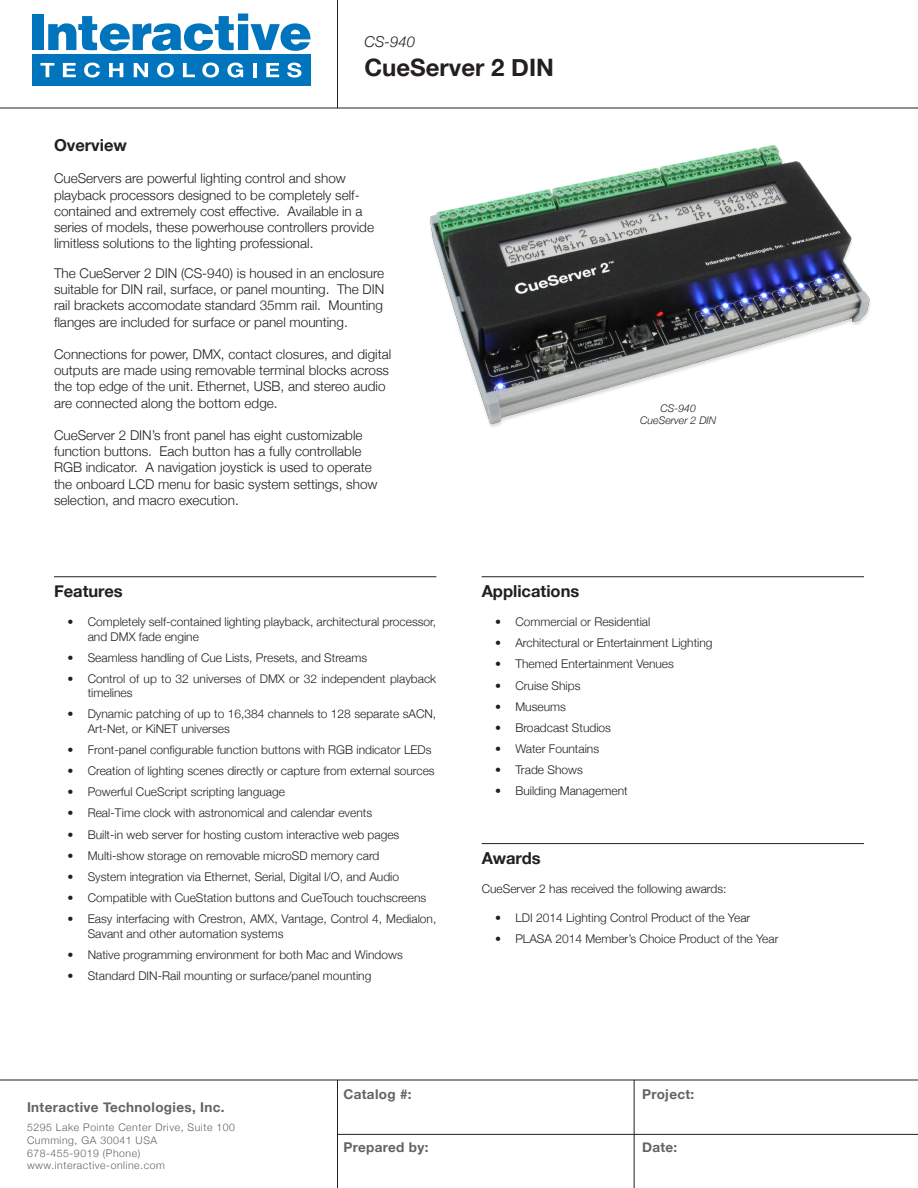
<style>
.page{position:relative;width:918px;height:1188px;background:#fff}
.page>*{position:absolute;margin:0;border:0;box-sizing:border-box;transform-origin:0 0}
.t1{font:700 24px "Helvetica Neue";color:#231f20}
.t2{font:700 16.5px "Helvetica Neue";color:#231f20}
.t3{font:italic 300 15px "Helvetica Neue";color:#231f20}
.t4{font:300 13.5px/16.2px "Helvetica Neue";color:#231f20}
.t5{font:700 13.5px "Helvetica Neue";letter-spacing:.025em;color:#636366}
.t6{font:300 12px/14.4px "Helvetica Neue";color:#231f20}
.t7{font:300 10.5px "Helvetica Neue";letter-spacing:.05em;color:#636366}
.t8{font:italic 300 10.5px "Helvetica Neue";color:#231f20}
</style>
<div class="page">
<div style="left:32px;top:14px;width:11px;height:36px;background:#0074bc"></div>
<svg style="left:48px;top:14px;width:262px;height:37px"></svg>
<div style="left:32px;top:54px;width:278px;height:32px;background:#0074bc"></div>
<svg style="left:40px;top:63px;width:14px;height:14px"></svg>
<svg style="left:63px;top:63px;width:13px;height:14px"></svg>
<svg style="left:84px;top:63px;width:16px;height:15px"></svg>
<svg style="left:109px;top:63px;width:14px;height:14px"></svg>
<svg style="left:134px;top:63px;width:14px;height:14px"></svg>
<svg style="left:157px;top:63px;width:17px;height:15px"></svg>
<svg style="left:183px;top:63px;width:12px;height:14px"></svg>
<svg style="left:202px;top:63px;width:17px;height:15px"></svg>
<svg style="left:227px;top:63px;width:16px;height:15px"></svg>
<hr style="left:253px;top:63px;width:3px;height:14px;background:#fff">
<svg style="left:266px;top:63px;width:13px;height:14px"></svg>
<svg style="left:287px;top:63px;width:14px;height:15px"></svg>
<hr style="left:0;top:108px;width:918px;height:1px;background:#231f20">
<hr style="left:337px;top:0;width:1px;height:108px;background:#231f20">
<hr style="left:0;top:1080px;width:918px;height:1px;background:#231f20">
<hr style="left:337px;top:1134px;width:581px;height:1px;background:#231f20">
<hr style="left:337px;top:1080px;width:1px;height:108px;background:#231f20">
<hr style="left:634px;top:1080px;width:1px;height:108px;background:#231f20">
<hr style="left:54px;top:576px;width:382px;height:1px;background:#231f20">
<hr style="left:482px;top:576px;width:382px;height:1px;background:#231f20">
<hr style="left:482px;top:843px;width:382px;height:1px;background:#231f20">
<img style="left:429px;top:145px;width:442px;height:282px">
<p class="t3" style="left:364px;top:30px;width:52px">CS-940</p>
<p class="t1" style="left:364px;top:48px;width:191px">CueServer 2 DIN</p>
<p class="t2" style="left:54px;top:132px;width:75px">Overview</p>
<p class="t4" style="left:54px;top:170px;width:322px">CueServers are powerful lighting control and show playback processors designed to be completely self&shy;contained and extremely cost effective. Available in a series of models, these powerhouse controllers provide limitless solutions to the lighting professional.</p>
<p class="t4" style="left:54px;top:264px;width:332px;text-align:justify">The CueServer 2 DIN (CS-940) is housed in an enclosure suitable for DIN rail, surface, or panel mounting. The DIN rail brackets accomodate standard 35mm rail. Mounting flanges are included for surface or panel mounting.</p>
<p class="t4" style="left:54px;top:345px;width:339px">Connections for power, DMX, contact closures, and digital outputs are made using removable terminal blocks across the top edge of the unit. Ethernet, USB, and stereo audio are connected along the bottom edge.</p>
<p class="t4" style="left:54px;top:426px;width:310px">CueServer 2 DIN’s front panel has eight customizable function buttons. Each button has a fully controllable</p>
<p class="t4" style="left:54px;top:458px;width:319px">RGB indicator. A navigation joystick is used to operate</p>
<p class="t4" style="left:54px;top:475px;width:325px">the onboard LCD menu for basic system settings, show selection, and macro execution.</p>
<p class="t8" style="left:661px;top:400px;width:37px">CS-940</p>
<p class="t8" style="left:640px;top:412px;width:78px">CueServer 2 DIN</p>
<p class="t2" style="left:54px;top:579px;width:70px">Features</p>
<p class="t6" style="left:88px;top:614px;width:350px;text-indent:-20px">• Completely self-contained lighting playback, architectural processor, and DMX fade engine</p>
<p class="t6" style="left:68px;top:649px;width:301px">• Seamless handling of Cue Lists, Presets, and Streams</p>
<p class="t6" style="left:88px;top:671px;width:350px;text-indent:-20px">• Control of up to 32 universes of DMX or 32 independent playback timelines</p>
<p class="t6" style="left:88px;top:706px;width:350px;text-indent:-20px">• Dynamic patching of up to 16,384 channels to 128 separate sACN,<br>Art-Net, or KiNET universes</p>
<p class="t6" style="left:68px;top:742px;width:366px">• Front-panel configurable function buttons with RGB indicator LEDs</p>
<p class="t6" style="left:68px;top:763px;width:369px">• Creation of lighting scenes directly or capture from external sources</p>
<p class="t6" style="left:68px;top:784px;width:219px">• Powerful CueScript scripting language</p>
<p class="t6" style="left:68px;top:805px;width:306px">• Real-Time clock with astronomical and calendar events</p>
<p class="t6" style="left:68px;top:826px;width:333px">• Built-in web server for hosting custom interactive web pages</p>
<p class="t6" style="left:68px;top:847px;width:313px">• Multi-show storage on removable microSD memory card</p>
<p class="t6" style="left:68px;top:869px;width:333px">• System integration via Ethernet, Serial, Digital I/O, and Audio</p>
<p class="t6" style="left:68px;top:890px;width:360px">• Compatible with CueStation buttons and CueTouch touchscreens</p>
<p class="t6" style="left:88px;top:911px;width:350px;text-indent:-20px">• Easy interfacing with Crestron, AMX, Vantage, Control 4, Medialon,<br>Savant and other automation systems</p>
<p class="t6" style="left:68px;top:946px;width:337px">• Native programming environment for both Mac and Windows</p>
<p class="t6" style="left:68px;top:968px;width:305px">• Standard DIN-Rail mounting or surface/panel mounting</p>
<p class="t2" style="left:482px;top:579px;width:99px">Applications</p>
<p class="t6" style="left:495px;top:614px;width:157px">• Commercial or Residential</p>
<p class="t6" style="left:495px;top:635px;width:219px">• Architectural or Entertainment Lighting</p>
<p class="t6" style="left:495px;top:656px;width:180px">• Themed Entertainment Venues</p>
<p class="t6" style="left:495px;top:677px;width:87px">• Cruise Ships</p>
<p class="t6" style="left:495px;top:698px;width:72px">• Museums</p>
<p class="t6" style="left:495px;top:720px;width:117px">• Broadcast Studios</p>
<p class="t6" style="left:495px;top:741px;width:106px">• Water Fountains</p>
<p class="t6" style="left:495px;top:762px;width:89px">• Trade Shows</p>
<p class="t6" style="left:495px;top:783px;width:134px">• Building Management</p>
<p class="t2" style="left:482px;top:845px;width:60px">Awards</p>
<p class="t6" style="left:482px;top:881px;width:246px">CueServer 2 has received the following awards:</p>
<p class="t6" style="left:495px;top:909px;width:257px">• LDI 2014 Lighting Control Product of the Year</p>
<p class="t6" style="left:495px;top:931px;width:285px">• PLASA 2014 Member’s Choice Product of the Year</p>
<p class="t5" style="left:27px;top:1097px;width:199px">Interactive Technologies, Inc.</p>
<p class="t7" style="left:27px;top:1119px;width:210px">5295 Lake Pointe Center Drive, Suite 100</p>
<p class="t7" style="left:27px;top:1132px;width:132px">Cumming, GA 30041 USA</p>
<p class="t7" style="left:27px;top:1144px;width:115px">678-455-9019 (Phone)</p>
<p class="t7" style="left:27px;top:1157px;width:139px">www.interactive-online.com</p>
<p class="t5" style="left:343px;top:1083px;width:70px">Catalog #:</p>
<p class="t5" style="left:642px;top:1083px;width:54px">Project:</p>
<p class="t5" style="left:343px;top:1136px;width:87px">Prepared by:</p>
<p class="t5" style="left:642px;top:1136px;width:37px">Date:</p>
</div>
